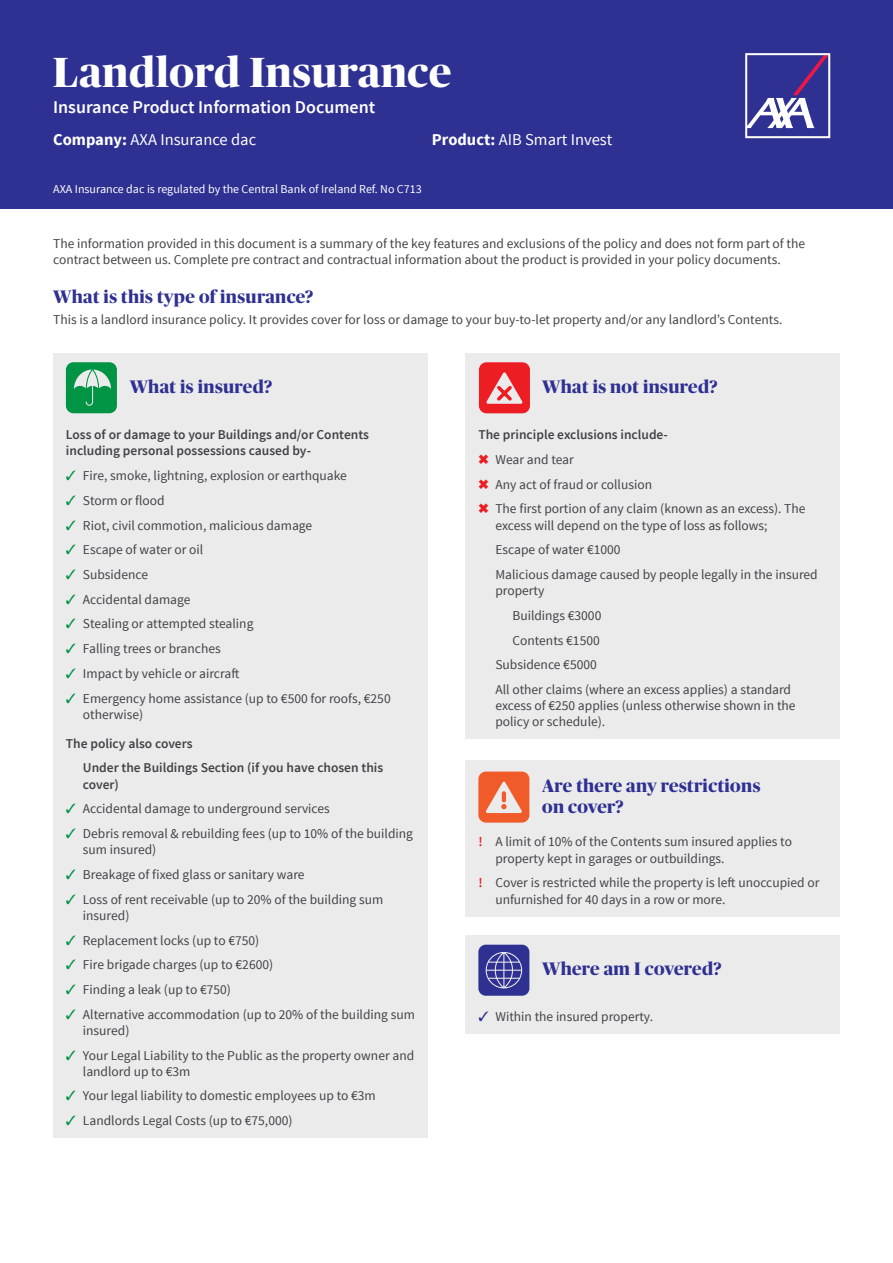
<style>
.page{position:relative;width:893px;height:1263px;background:#fff}
.page>*{position:absolute;margin:0;border:0;box-sizing:border-box;transform-origin:0 0}
.t1{font:700 42px "Publico Banner";letter-spacing:.02em;color:#fff}
.t2{font:700 18px/21.6px "Publico Banner";letter-spacing:.02em;color:#2e3092}
.t3{font:600 18px "Source Sans Pro";color:#fff}
.t4{font:16.5px "Source Sans Pro";color:#fff}
.t5{font:13.5px/16.2px "Source Sans Pro";color:#434345}
.t6{font:600 13.5px/16.2px "Source Sans Pro";color:#434345}
.t7{font:12px "Source Sans Pro";color:#fff}
.s1{font-weight:700}
.s2{color:#009444}
.s3{font-weight:600}
.s4{color:#ed1d24}
.s5{font-weight:600;color:#ed1d24}
.s6{color:#2e3092}
</style>
<div class="page">
<div style="left:53px;top:353px;width:374px;height:785px;background:#ebebec"></div>
<svg style="left:66px;top:362px;width:51px;height:51px"></svg>
<div style="left:466px;top:353px;width:374px;height:386px;background:#ebebec"></div>
<svg style="left:479px;top:362px;width:51px;height:51px"></svg>
<div style="left:0;top:0;width:893px;height:208px;background:#2e3092"></div>
<svg style="left:745px;top:53px;width:85px;height:85px"></svg>
<div style="left:466px;top:760px;width:374px;height:156px;background:#ebebec"></div>
<svg style="left:478px;top:771px;width:51px;height:52px"></svg>
<div style="left:466px;top:935px;width:374px;height:99px;background:#ebebec"></div>
<svg style="left:478px;top:945px;width:51px;height:51px;background:#4b4c9f"></svg>
<h1 class="t1" style="left:53px;top:42px;width:400px">Landlord Insurance</h1>
<h2 class="t3" style="left:53px;top:96px;width:324px">Insurance Product Information Document</h2>
<p class="t4" style="left:53px;top:129px;width:205px"><span class="s1">Company:</span> AXA Insurance dac</p>
<p class="t4" style="left:432px;top:129px;width:182px"><span class="s1">Product:</span> AIB Smart Invest</p>
<p class="t7" style="left:53px;top:181px;width:370px">AXA Insurance dac is regulated by the Central Bank of Ireland Ref. No C713</p>
<p class="t5" style="left:53px;top:236px;width:753px">The information provided in this document is a summary of the key features and exclusions of the policy and does not form part of the contract between us. Complete pre contract and contractual information about the product is provided in your policy documents.</p>
<h2 class="t2" style="left:53px;top:285px;width:262px">What is this type of insurance?</h2>
<p class="t5" style="left:53px;top:311px;width:731px">This is a landlord insurance policy. It provides cover for loss or damage to your buy-to-let property and/or any landlord’s Contents.</p>
<h2 class="t2" style="left:130px;top:375px;width:144px">What is insured?</h2>
<p class="t6" style="left:66px;top:427px;width:305px">Loss of or damage to your Buildings and/or Contents including personal possessions caused by-</p>
<p class="t5" style="left:66px;top:468px;width:283px"><span class="s2">✓</span> Fire, smoke, lightning, explosion or earthquake</p>
<p class="t5" style="left:66px;top:492px;width:100px"><span class="s2">✓</span> Storm or flood</p>
<p class="t5" style="left:66px;top:517px;width:248px"><span class="s2">✓</span> Riot, civil commotion, malicious damage</p>
<p class="t5" style="left:66px;top:542px;width:139px"><span class="s2">✓</span> Escape of water or oil</p>
<p class="t5" style="left:66px;top:567px;width:84px"><span class="s2">✓</span> Subsidence</p>
<p class="t5" style="left:66px;top:591px;width:126px"><span class="s2">✓</span> Accidental damage</p>
<p class="t5" style="left:66px;top:616px;width:189px"><span class="s2">✓</span> Stealing or attempted stealing</p>
<p class="t5" style="left:66px;top:641px;width:156px"><span class="s2">✓</span> Falling trees or branches</p>
<p class="t5" style="left:66px;top:665px;width:175px"><span class="s2">✓</span> Impact by vehicle or aircraft</p>
<p class="t5" style="left:83px;top:690px;width:309px;text-indent:-17px"><span class="s2">✓</span> Emergency home assistance (up to €500 for roofs, €250 otherwise)</p>
<p class="t6" style="left:83px;top:731px;width:302px;line-height:24.8px;text-indent:-17px">The policy also covers<br>Under the Buildings Section (if you have chosen this</p>
<p class="t6" style="left:83px;top:776px;width:38px">cover)</p>
<p class="t5" style="left:66px;top:801px;width:265px"><span class="s2">✓</span> Accidental damage to underground services</p>
<p class="t5" style="left:83px;top:826px;width:332px;text-indent:-17px"><span class="s2">✓</span> Debris removal &amp; rebuilding fees (up to 10% of the building sum insured)</p>
<p class="t5" style="left:66px;top:866px;width:240px"><span class="s2">✓</span> Breakage of fixed glass or sanitary ware</p>
<p class="t5" style="left:83px;top:891px;width:302px;text-indent:-17px"><span class="s2">✓</span> Loss of rent receivable (up to 20% of the building sum insured)</p>
<p class="t5" style="left:66px;top:932px;width:195px"><span class="s2">✓</span> Replacement locks (up to €750)</p>
<p class="t5" style="left:66px;top:957px;width:209px"><span class="s2">✓</span> Fire brigade charges (up to €2600)</p>
<p class="t5" style="left:66px;top:981px;width:167px"><span class="s2">✓</span> Finding a leak (up to €750)</p>
<p class="t5" style="left:83px;top:1006px;width:334px;text-indent:-17px"><span class="s2">✓</span> Alternative accommodation (up to 20% of the building sum insured)</p>
<p class="t5" style="left:83px;top:1047px;width:333px;text-indent:-17px"><span class="s2">✓</span> Your Legal Liability to the Public as the property owner and landlord up to €3m</p>
<p class="t5" style="left:66px;top:1088px;width:311px"><span class="s2">✓</span> Your legal liability to domestic employees up to €3m</p>
<p class="t5" style="left:66px;top:1113px;width:228px"><span class="s2">✓</span> Landlords Legal Costs (up to €75,000)</p>
<h2 class="t2" style="left:542px;top:375px;width:177px">What is not insured?</h2>
<p class="t5" style="left:478px;top:423px;width:329px;line-height:24.8px"><span class="s3">The principle exclusions include-<br></span><span class="s4">✖</span> Wear and tear<br><span class="s4">✖</span> Any act of fraud or collusion<br><span class="s4">✖</span> The first portion of any claim (known as an excess). The</p>
<p class="t5" style="left:495px;top:513px;width:324px;line-height:24.8px">excess will depend on the type of loss as follows;<br>Escape of water €1000<br>Malicious damage caused by people legally in the insured</p>
<p class="t5" style="left:495px;top:583px;width:51px">property</p>
<p class="t5" style="left:512px;top:607px;width:90px">Buildings €3000</p>
<p class="t5" style="left:512px;top:632px;width:89px">Contents €1500</p>
<p class="t5" style="left:495px;top:657px;width:103px">Subsidence €5000</p>
<p class="t5" style="left:495px;top:682px;width:297px">All other claims (where an excess applies) a standard</p>
<p class="t5" style="left:495px;top:698px;width:302px">excess of €250 applies (unless otherwise shown in the policy or schedule).</p>
<h2 class="t2" style="left:542px;top:773px;width:220px">Are there any restrictions on cover?</h2>
<p class="t5" style="left:495px;top:834px;width:298px;text-indent:-17px"><span class="s5">!</span> A limit of 10% of the Contents sum insured applies to property kept in garages or outbuildings.</p>
<p class="t5" style="left:495px;top:875px;width:326px;text-indent:-17px"><span class="s5">!</span> Cover is restricted while the property is left unoccupied or unfurnished for 40 days in a row or more.</p>
<h2 class="t2" style="left:542px;top:957px;width:181px">Where am I covered?</h2>
<p class="t5" style="left:478px;top:1009px;width:176px"><span class="s6">✓</span> Within the insured property.</p>
</div>
